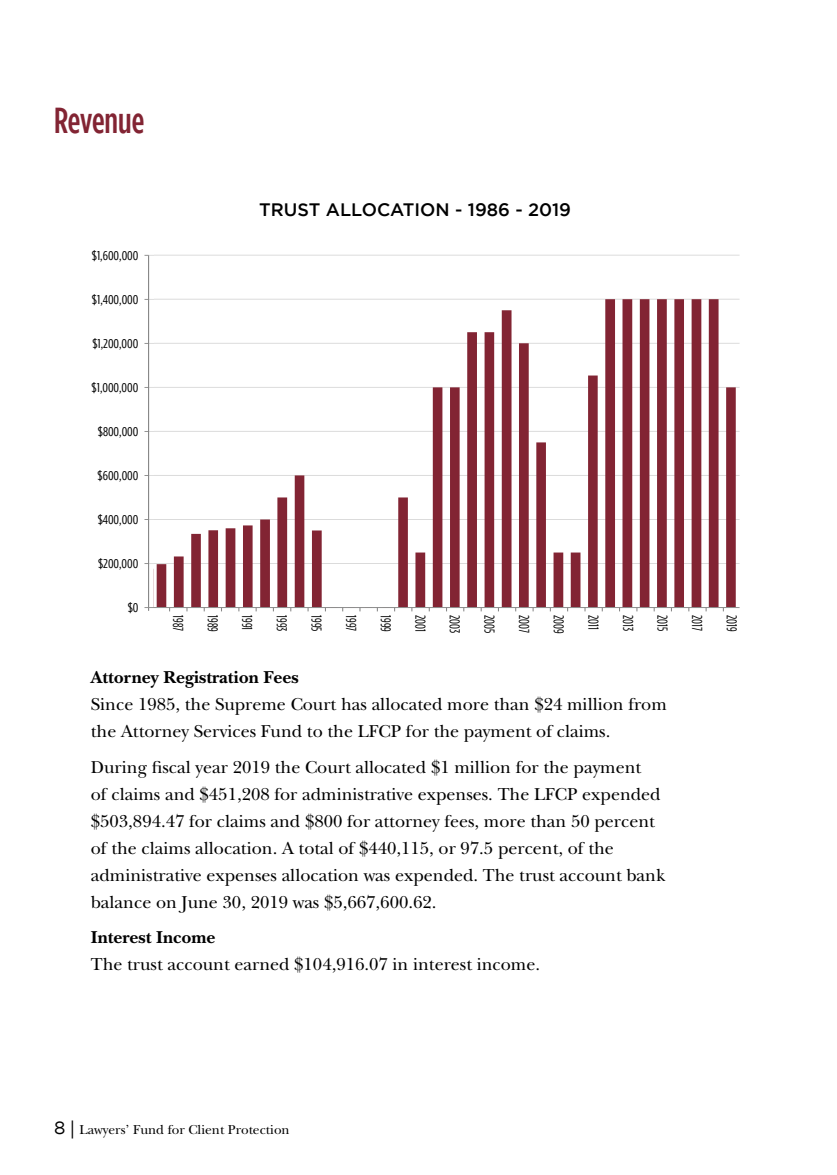
<style>
.page{position:relative;width:837px;height:1175px;background:#fff}
.page>*{position:absolute;margin:0;border:0;box-sizing:border-box;transform-origin:0 0}
.Red_Header{font:500 36px "Gotham Condensed";letter-spacing:-.005em;color:#822433}
.Body_Text{font:18px/27px "New Baskerville Std";color:#000}
.Body_Header{font:700 18px "New Baskerville Std";color:#000}
.t1{font:500 18px "Gotham";color:#000}
.t2{font:14.85px "Gotham Condensed";color:#000;scale:.87 1}
.t3{font:14.4px "Gotham Condensed";color:#000;scale:.9 1}
.t4{font:13.8px "Gotham Condensed";color:#000;scale:.8 1}
.t5{font:13.5px "New Baskerville Std";color:#000}
.t6{font:13.05px "Gotham Condensed";color:#000;scale:1.11 1}
.t7{font:12.9px "Gotham Condensed";color:#000;scale:1.15 1}
.t8{font:11.1px "Gotham Condensed";color:#000;scale:1.25 1}
.s1{font-family:"Gotham";font-size:18px}
.s2{font-size:18px}
</style>
<div class="page">
<svg style="left:144px;top:254px;width:596px;height:358px"></svg>
<p class="Red_Header" style="left:54px;top:101px;width:92px">Revenue</p>
<p class="t7" style="left:92px;top:248px;width:42px">$1,600,000</p>
<p class="t8" style="left:94px;top:249px;width:36px">$1,600,000</p>
<p class="t6" style="left:84px;top:253px;width:35px">$140,000</p>
<p class="t7" style="left:92px;top:292px;width:42px">$1,400,000</p>
<p class="t8" style="left:94px;top:293px;width:36px">$1,400,000</p>
<p class="t7" style="left:92px;top:336px;width:42px">$1,200,000</p>
<p class="t8" style="left:94px;top:337px;width:36px">$1,200,000</p>
<p class="t7" style="left:92px;top:380px;width:42px">$1,000,000</p>
<p class="t8" style="left:94px;top:381px;width:37px">$1,000,000</p>
<p class="t7" style="left:98px;top:424px;width:37px">$800,000</p>
<p class="t8" style="left:99px;top:425px;width:32px">$800,000</p>
<p class="t7" style="left:98px;top:468px;width:37px">$600,000</p>
<p class="t8" style="left:99px;top:469px;width:32px">$600,000</p>
<p class="t7" style="left:98px;top:512px;width:37px">$400,000</p>
<p class="t8" style="left:99px;top:513px;width:32px">$400,000</p>
<p class="t6" style="left:87px;top:551px;width:32px">$20,000</p>
<p class="t7" style="left:98px;top:556px;width:37px">$200,000</p>
<p class="t8" style="left:100px;top:557px;width:32px">$200,000</p>
<p class="t7" style="left:128px;top:600px;width:11px">$0</p>
<p class="t8" style="left:127px;top:601px;width:10px">$0</p>
<p class="t1" style="left:259px;top:199px;width:313px">TRUST ALLOCATION - 1986 - 2019</p>
<p class="t4" style="left:182px;top:614px;width:18px;rotate:90deg">1987</p>
<p class="t4" style="left:217px;top:614px;width:19px;rotate:90deg">1989</p>
<p class="t4" style="left:253px;top:614px;width:17px;rotate:90deg">1991</p>
<p class="t4" style="left:288px;top:614px;width:19px;rotate:90deg">1993</p>
<p class="t4" style="left:323px;top:614px;width:19px;rotate:90deg">1995</p>
<p class="t4" style="left:358px;top:614px;width:19px;rotate:90deg">1997</p>
<p class="t4" style="left:393px;top:614px;width:19px;rotate:90deg">1999</p>
<p class="t4" style="left:428px;top:614px;width:19px;rotate:90deg">2001</p>
<p class="t4" style="left:463px;top:614px;width:21px;rotate:90deg">2003</p>
<p class="t4" style="left:499px;top:614px;width:21px;rotate:90deg">2005</p>
<p class="t4" style="left:534px;top:614px;width:21px;rotate:90deg">2007</p>
<p class="t4" style="left:569px;top:614px;width:21px;rotate:90deg">2009</p>
<p class="t4" style="left:604px;top:614px;width:17px;rotate:90deg">2011</p>
<p class="t4" style="left:639px;top:614px;width:19px;rotate:90deg">2013</p>
<p class="t4" style="left:674px;top:614px;width:19px;rotate:90deg">2015</p>
<p class="t4" style="left:710px;top:614px;width:19px;rotate:90deg">2017</p>
<p class="t4" style="left:745px;top:614px;width:19px;rotate:90deg">2019</p>
<p class="t2" style="left:187px;top:615px;width:20px;rotate:90deg">1987</p>
<p class="t2" style="left:221px;top:615px;width:20px;rotate:90deg">1989</p>
<p class="t2" style="left:256px;top:615px;width:18px;rotate:90deg">1991</p>
<p class="t2" style="left:290px;top:615px;width:20px;rotate:90deg">1993</p>
<p class="t2" style="left:325px;top:615px;width:20px;rotate:90deg">1995</p>
<p class="t2" style="left:359px;top:615px;width:20px;rotate:90deg">1997</p>
<p class="t2" style="left:394px;top:615px;width:21px;rotate:90deg">1999</p>
<p class="t2" style="left:428px;top:615px;width:21px;rotate:90deg">2001</p>
<p class="t2" style="left:463px;top:615px;width:22px;rotate:90deg">2003</p>
<p class="t2" style="left:497px;top:615px;width:22px;rotate:90deg">2005</p>
<p class="t2" style="left:532px;top:615px;width:22px;rotate:90deg">2007</p>
<p class="t2" style="left:566px;top:615px;width:23px;rotate:90deg">2009</p>
<p class="t2" style="left:601px;top:615px;width:18px;rotate:90deg">2011</p>
<p class="t2" style="left:635px;top:615px;width:20px;rotate:90deg">2013</p>
<p class="t2" style="left:670px;top:615px;width:20px;rotate:90deg">2015</p>
<p class="t2" style="left:704px;top:615px;width:20px;rotate:90deg">2017</p>
<p class="t2" style="left:739px;top:615px;width:20px;rotate:90deg">2019</p>
<p class="t3" style="left:186px;top:615px;width:19px;rotate:90deg">1987</p>
<p class="t3" style="left:220px;top:615px;width:20px;rotate:90deg">1989</p>
<p class="t3" style="left:255px;top:615px;width:18px;rotate:90deg">1991</p>
<p class="t3" style="left:290px;top:615px;width:20px;rotate:90deg">1993</p>
<p class="t3" style="left:324px;top:615px;width:20px;rotate:90deg">1995</p>
<p class="t3" style="left:359px;top:615px;width:19px;rotate:90deg">1997</p>
<p class="t3" style="left:394px;top:615px;width:20px;rotate:90deg">1999</p>
<p class="t3" style="left:428px;top:615px;width:20px;rotate:90deg">2001</p>
<p class="t3" style="left:463px;top:615px;width:22px;rotate:90deg">2003</p>
<p class="t3" style="left:497px;top:615px;width:22px;rotate:90deg">2005</p>
<p class="t3" style="left:532px;top:615px;width:22px;rotate:90deg">2007</p>
<p class="t3" style="left:567px;top:615px;width:22px;rotate:90deg">2009</p>
<p class="t3" style="left:601px;top:615px;width:18px;rotate:90deg">2011</p>
<p class="t3" style="left:636px;top:615px;width:19px;rotate:90deg">2013</p>
<p class="t3" style="left:670px;top:615px;width:20px;rotate:90deg">2015</p>
<p class="t3" style="left:705px;top:615px;width:19px;rotate:90deg">2017</p>
<p class="t3" style="left:740px;top:615px;width:20px;rotate:90deg">2019</p>
<p class="Body_Header" style="left:91px;top:666px;width:209px">Attorney Registration Fees</p>
<p class="Body_Text" style="left:91px;top:691px;width:578px">Since 1985, the Supreme Court has allocated more than $24 million from the Attorney Services Fund to the LFCP for the payment of claims.</p>
<p class="Body_Text" style="left:91px;top:753px;width:576px">During fiscal year 2019 the Court allocated $1 million for the payment<br>of claims and $451,208 for administrative expenses. The LFCP expended $503,894.47 for claims and $800 for attorney fees, more than 50 percent of the claims allocation. A total of $440,115, or 97.5 percent, of the administrative expenses allocation was expended. The trust account bank balance on June 30, 2019 was $5,667,600.62.</p>
<p class="Body_Header" style="left:91px;top:927px;width:126px">Interest Income</p>
<p class="Body_Text" style="left:91px;top:951px;width:451px">The trust account earned $104,916.07 in interest income.</p>
<p class="t5" style="left:54px;top:1121px;width:237px"><span class="s1">8</span> <span class="s2">|</span> Lawyers’ Fund for Client Protection</p>
</div>
